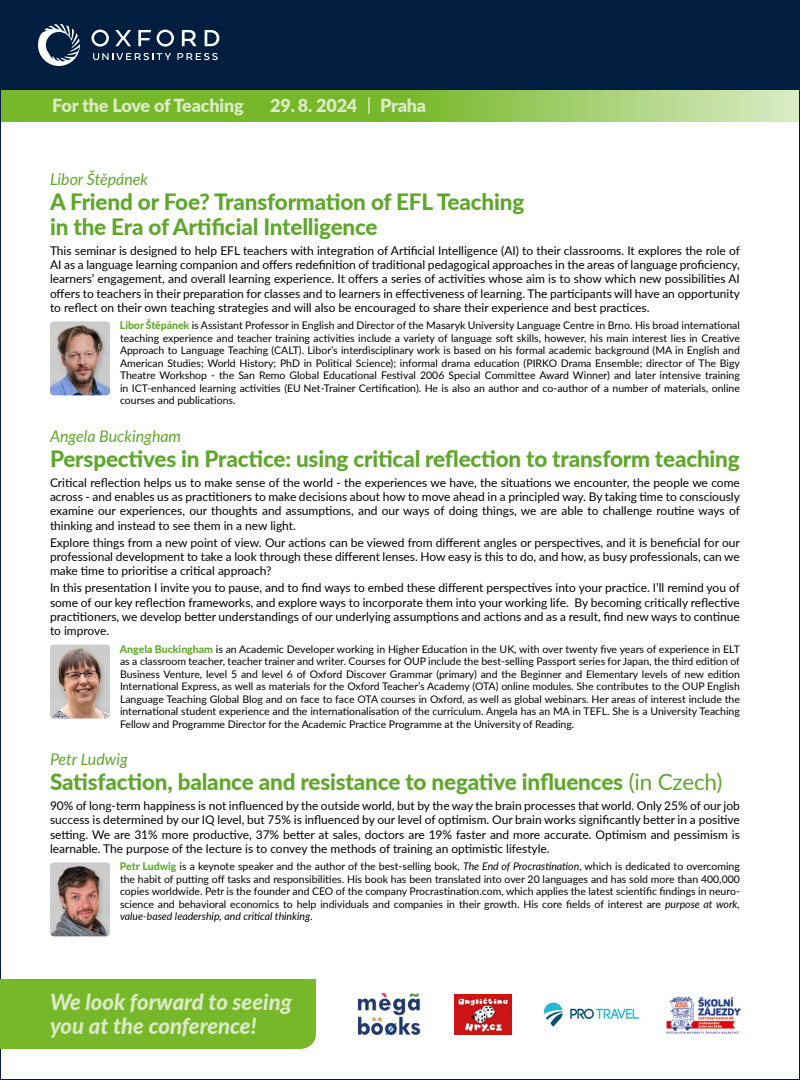
<style>
.page{position:relative;width:800px;height:1080px;background:#fff}
.page>*{position:absolute;margin:0;border:0;box-sizing:border-box;transform-origin:0 0}
.t1{font:800 22.5px/25px "Lato";letter-spacing:-.01em;color:#5ea72b}
.t2{font:italic 800 22px/24px "Lato";color:#dceac5}
.t3{font:900 18px "Lato";letter-spacing:-.01em;color:#dceac5}
.Name{font:italic 16px "Lato";color:#5ea72b}
.Body{font:12px/14.2px "Lato";color:#000;text-align:justify}
.Biodata{font:10.5px/12.5px "Lato";color:#000;text-align:justify}
.s1{font-weight:600}
.s2{font-weight:800;color:#5ea72b}
.s3{font-weight:400}
.s4{font-style:italic}
</style>
<div class="page">
<svg style="left:2px;top:90px;width:796px;height:32px;background:#8ec450"></svg>
<img style="left:50px;top:321px;width:60px;height:74px">
<img style="left:50px;top:645px;width:60px;height:74px">
<img style="left:50px;top:862px;width:60px;height:74px">
<div style="left:0;top:0;width:800px;height:90px;background:#011e41"></div>
<svg style="left:38px;top:24px;width:42px;height:42px"></svg>
<svg style="left:115px;top:30px;width:16px;height:16px"></svg>
<svg style="left:182px;top:30px;width:15px;height:16px"></svg>
<svg style="left:205px;top:30px;width:14px;height:16px"></svg>
<svg style="left:91px;top:30px;width:18px;height:17px"></svg>
<svg style="left:157px;top:30px;width:17px;height:17px"></svg>
<svg style="left:138px;top:30px;width:13px;height:16px"></svg>
<svg style="left:93px;top:53px;width:78px;height:7px"></svg>
<svg style="left:177px;top:53px;width:41px;height:7px"></svg>
<div style="left:0;top:979px;width:316px;height:70px;background:#76b82a"></div>
<img style="left:544px;top:1002px;width:95px;height:25px">
<img style="left:666px;top:996px;width:75px;height:37px">
<img style="left:455px;top:995px;width:56px;height:40px">
<img style="left:357px;top:992px;width:64px;height:44px">
<p class="t3" style="left:52px;top:92px;width:193px">For the Love of Teaching</p>
<p class="t3" style="left:270px;top:92px;width:158px">29. 8. 2024 <span class="s1">|</span> Praha</p>
<p class="Name" style="left:50px;top:168px;width:100px">Libor Štěpánek</p>
<p class="t1" style="left:50px;top:188px;width:476px">A Friend or Foe? Transformation of EFL Teaching in the Era of Artificial Intelligence</p>
<p class="Body" style="left:50px;top:243px;width:691px">This seminar is designed to help EFL teachers with integration of Artificial Intelligence (AI) to their classrooms. It explores the role of AI as a language learning companion and offers redefinition of traditional pedagogical approaches in the areas of language proficiency, learners’ engagement, and overall learning experience. It offers a series of activities whose aim is to show which new possibilities AI offers to teachers in their preparation for classes and to learners in effectiveness of learning. The participants will have an opportunity to reflect on their own teaching strategies and will also be encouraged to share their experience and best practices.</p>
<p class="Biodata" style="left:120px;top:319px;width:622px"><span class="s2">Libor Štěpánek</span> is Assistant Professor in English and Director of the Masaryk University Language Centre in Brno. His broad international teaching experience and teacher training activities include a variety of language soft skills, however, his main interest lies in Creative Approach to Language Teaching (CALT). Libor’s interdisciplinary work is based on his formal academic background (MA in English and American Studies; World History; PhD in Political Science); informal drama education (PIRKO Drama Ensemble; director of The Bigy Theatre Workshop - the San Remo Global Educational Festival 2006 Special Committee Award Winner) and later intensive training in ICT-enhanced learning activities (EU Net-Trainer Certification). He is also an author and co-author of a number of materials, online courses and publications.</p>
<p class="Name" style="left:50px;top:425px;width:133px">Angela Buckingham</p>
<p class="t1" style="left:50px;top:445px;width:691px">Perspectives in Practice: using critical reflection to transform teaching</p>
<p class="Body" style="left:50px;top:475px;width:691px">Critical reflection helps us to make sense of the world - the experiences we have, the situations we encounter, the people we come across - and enables us as practitioners to make decisions about how to move ahead in a principled way. By taking time to consciously examine our experiences, our thoughts and assumptions, and our ways of doing things, we are able to challenge routine ways of thinking and instead to see them in a new light.</p>
<p class="Body" style="left:50px;top:535px;width:691px">Explore things from a new point of view. Our actions can be viewed from different angles or perspectives, and it is beneficial for our professional development to take a look through these different lenses. How easy is this to do, and how, as busy professionals, can we make time to prioritise a critical approach?</p>
<p class="Body" style="left:50px;top:581px;width:691px">In this presentation I invite you to pause, and to find ways to embed these different perspectives into your practice. I’ll remind you of some of our key reflection frameworks, and explore ways to incorporate them into your working life. By becoming critically reflective practitioners, we develop better understandings of our underlying assumptions and actions and as a result, find new ways to continue to improve.</p>
<p class="Biodata" style="left:120px;top:642px;width:622px"><span class="s2">Angela Buckingham</span> is an Academic Developer working in Higher Education in the UK, with over twenty five years of experience in ELT as a classroom teacher, teacher trainer and writer. Courses for OUP include the best-selling Passport series for Japan, the third edition of Business Venture, level 5 and level 6 of Oxford Discover Grammar (primary) and the Beginner and Elementary levels of new edition International Express, as well as materials for the Oxford Teacher’s Academy (OTA) online modules. She contributes to the OUP English Language Teaching Global Blog and on face to face OTA courses in Oxford, as well as global webinars. Her areas of interest include the international student experience and the internationalisation of the curriculum. Angela has an MA in TEFL. She is a University Teaching Fellow and Programme Director for the Academic Practice Programme at the University of Reading.</p>
<p class="Name" style="left:50px;top:748px;width:79px">Petr Ludwig</p>
<p class="t1" style="left:50px;top:768px;width:674px">Satisfaction, balance and resistance to negative influences <span class="s3">(in Czech)</span></p>
<p class="Body" style="left:50px;top:798px;width:691px">90% of long-term happiness is not influenced by the outside world, but by the way the brain processes that world. Only 25% of our job success is determined by our IQ level, but 75% is influenced by our level of optimism. Our brain works significantly better in a positive setting. We are 31% more productive, 37% better at sales, doctors are 19% faster and more accurate. Optimism and pessimism is learnable. The purpose of the lecture is to convey the methods of training an optimistic lifestyle.</p>
<p class="Biodata" style="left:120px;top:860px;width:622px;text-align:left"><span class="s2">Petr Ludwig</span> is a keynote speaker and the author of the best-selling book, <span class="s4">The End of Procrastination</span>, which is dedicated to overcoming the habit of putting off tasks and responsibilities. His book has been translated into over 20 languages and has sold more than 400,000 copies worldwide. Petr is the founder and CEO of the company Procrastination.com, which applies the latest scientific findings in neuro&shy;science and behavioral economics to help individuals and companies in their growth. His core fields of interest are <span class="s4">purpose at work, value-based leadership, and critical thinking</span>.</p>
<p class="t2" style="left:50px;top:989px;width:243px">We look forward to seeing you at the conference!</p>
</div>
